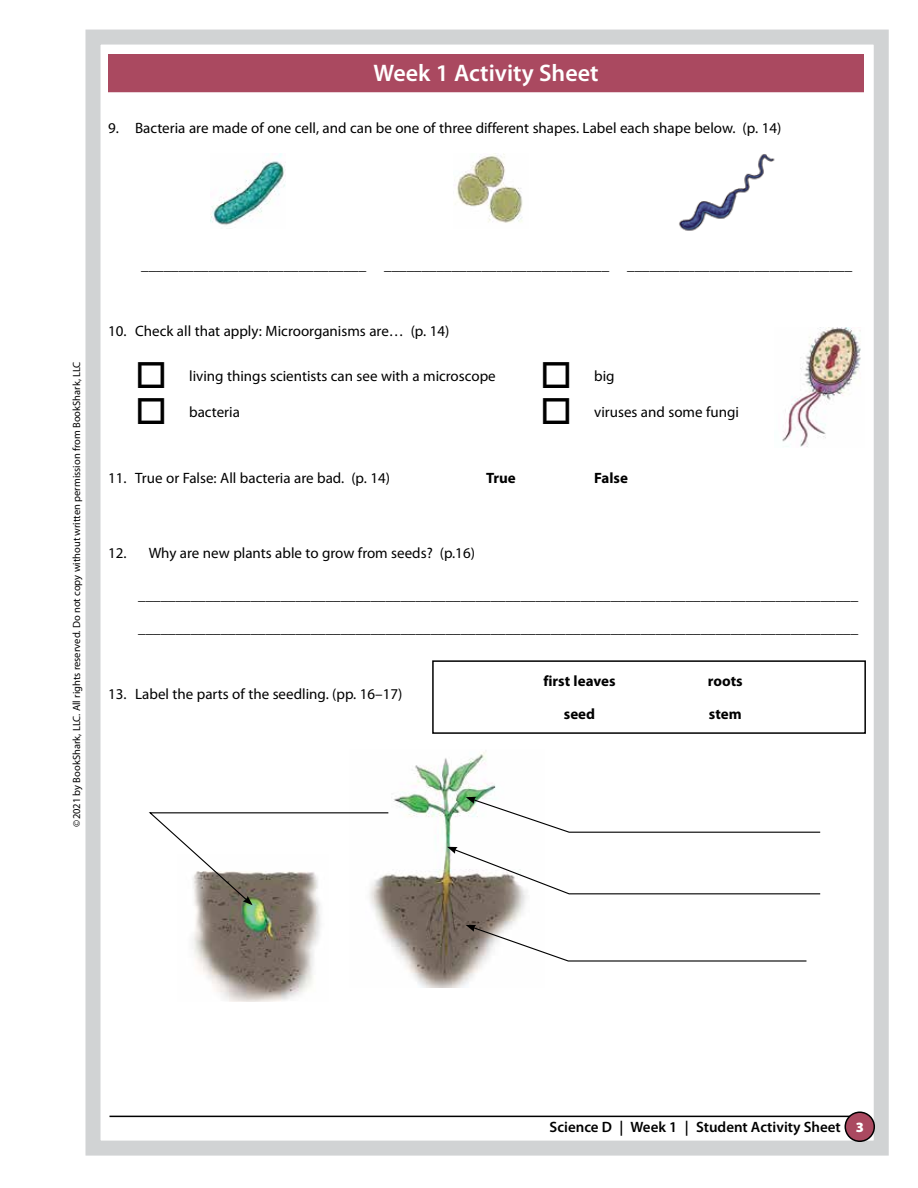
<style>
.page{position:relative;width:918px;height:1188px;background:#fff}
.page>*{position:absolute;margin:0;border:0;box-sizing:border-box;transform-origin:0 0}
.t1{font:600 24px "Myriad Pro";color:#fff}
.t2{font:15px "Myriad Pro";color:#000}
.t3{font:600 15px "Myriad Pro";color:#000}
.t4{font:700 15px "Myriad Pro";color:#000}
.t5{font:10.5px "Myriad Pro";color:#000}
.s1{font-weight:900;font-size:14.25px;color:#fff}
</style>
<div class="page">
<div style="left:109px;top:55px;width:754px;height:37px;background:#aa4960"></div>
<div style="left:108px;top:54px;width:756px;height:38px;border:2px solid #aa4960"></div>
<div style="left:432px;top:660px;width:434px;height:74px;border:2px solid #000"></div>
<img style="left:782px;top:328px;width:79px;height:119px">
<img style="left:371px;top:750px;width:156px;height:237px">
<img style="left:193px;top:905px;width:128px;height:96px">
<svg style="left:447px;top:847px;width:374px;height:48px"></svg>
<svg style="left:466px;top:797px;width:355px;height:36px"></svg>
<svg style="left:466px;top:925px;width:341px;height:37px"></svg>
<svg style="left:148px;top:812px;width:241px;height:93px"></svg>
<img style="left:456px;top:153px;width:67px;height:70px">
<img style="left:211px;top:153px;width:75px;height:72px">
<img style="left:679px;top:154px;width:96px;height:77px">
<div style="left:86px;top:30px;width:803px;height:1126px;border:15px solid #d1d3d4"></div>
<hr style="left:110px;top:1116px;width:752px;height:1px;background:#000">
<div style="left:845px;top:1112px;width:29px;height:29px;background:#aa4960;border-radius:50%"></div>
<div style="left:845px;top:1112px;width:30px;height:30px;border:2px solid #000;border-radius:50%"></div>
<h1 class="t1" style="left:373px;top:58px;width:227px">Week 1 Activity Sheet</h1>
<p class="t2" style="left:108px;top:118px;width:675px">9. Bacteria are made of one cell, and can be one of three different shapes. Label each shape below. (p. 14)</p>
<p class="t5" style="left:70px;top:827px;width:467px;rotate:-90deg">©2021 by BookShark, LLC. All rights reserved. Do not copy without written permission from BookShark, LLC</p>
<p class="t2" style="left:141px;top:255px;width:712px">______________________________ ______________________________ ______________________________</p>
<p class="t2" style="left:108px;top:321px;width:343px">10. Check all that apply: Microorganisms are… (p. 14)</p>
<p class="t2" style="left:135px;top:366px;width:362px">□ living things scientists can see with a microscope</p>
<p class="t2" style="left:540px;top:366px;width:76px">□ big</p>
<p class="t2" style="left:135px;top:402px;width:106px">□ bacteria</p>
<p class="t2" style="left:540px;top:402px;width:200px">□ viruses and some fungi</p>
<p class="t2" style="left:108px;top:468px;width:283px">11. True or False: All bacteria are bad. (p. 14)</p>
<p class="t4" style="left:486px;top:468px;width:31px">True</p>
<p class="t4" style="left:594px;top:468px;width:35px">False</p>
<p class="t2" style="left:108px;top:543px;width:368px">12. Why are new plants able to grow from seeds? (p.16)</p>
<p class="t2" style="left:138px;top:585px;width:722px">________________________________________________________________________________________________</p>
<p class="t2" style="left:138px;top:618px;width:722px">________________________________________________________________________________________________</p>
<p class="t2" style="left:108px;top:684px;width:296px">13. Label the parts of the seedling. (pp. 16–17)</p>
<p class="t4" style="left:543px;top:671px;width:74px">first leaves</p>
<p class="t4" style="left:708px;top:671px;width:36px">roots</p>
<p class="t4" style="left:564px;top:704px;width:33px">seed</p>
<p class="t4" style="left:709px;top:704px;width:34px">stem</p>
<p class="t3" style="left:550px;top:1118px;width:316px">Science D | Week 1 | Student Activity Sheet <span class="s1">3</span></p>
</div>
